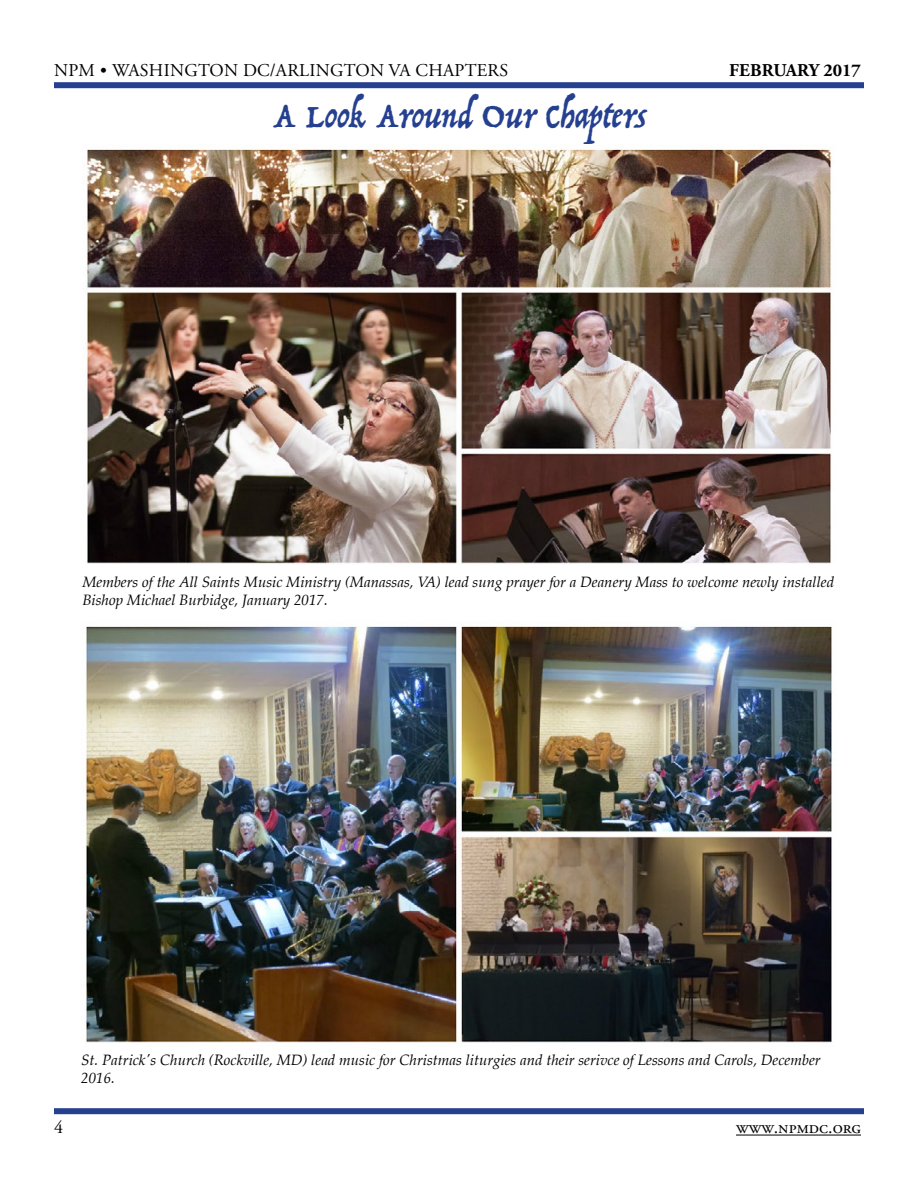
<style>
.page{position:relative;width:918px;height:1188px;background:#fff}
.page>*{position:absolute;margin:0;border:0;box-sizing:border-box;transform-origin:0 0}
.t1{font:37.5px "Trattatello";color:#25408f}
.t2{font:18px "Adobe Garamond Pro";letter-spacing:.015em;color:#000}
.t3{font:700 18px "Adobe Garamond Pro";color:#000}
.t4{font:italic 15px/18px "Palatino";color:#000}
</style>
<div class="page">
<div style="left:54px;top:82px;width:810px;height:6px;background:#25408f"></div>
<hr style="left:736px;top:1135px;width:125px;height:1px;background:#000">
<div style="left:54px;top:1108px;width:810px;height:6px;background:#25408f"></div>
<img style="left:86px;top:144px;width:746px;height:420px">
<img style="left:85px;top:624px;width:747px;height:419px">
<p class="t2" style="left:54px;top:60px;width:456px">NPM • WASHINGTON DC/ARLINGTON VA CHAPTERS</p>
<p class="t3" style="left:729px;top:60px;width:133px">FEBRUARY 2017</p>
<h1 class="t1" style="left:273px;top:92px;width:374px">A Look Around Our Chapters</h1>
<p class="t4" style="left:82px;top:572px;width:753px">Members of the All Saints Music Ministry (Manassas, VA) lead sung prayer for a Deanery Mass to welcome newly installed<br>Bishop Michael Burbidge, January 2017.</p>
<p class="t4" style="left:81px;top:1051px;width:741px">St. Patrick's Church (Rockville, MD) lead music for Christmas liturgies and their serivce of Lessons and Carols, December<br>2016.</p>
<p class="t2" style="left:54px;top:1117px;width:10px">4</p>
<p class="t2" style="left:736px;top:1117px;width:126px">www.npmdc.org</p>
</div>
